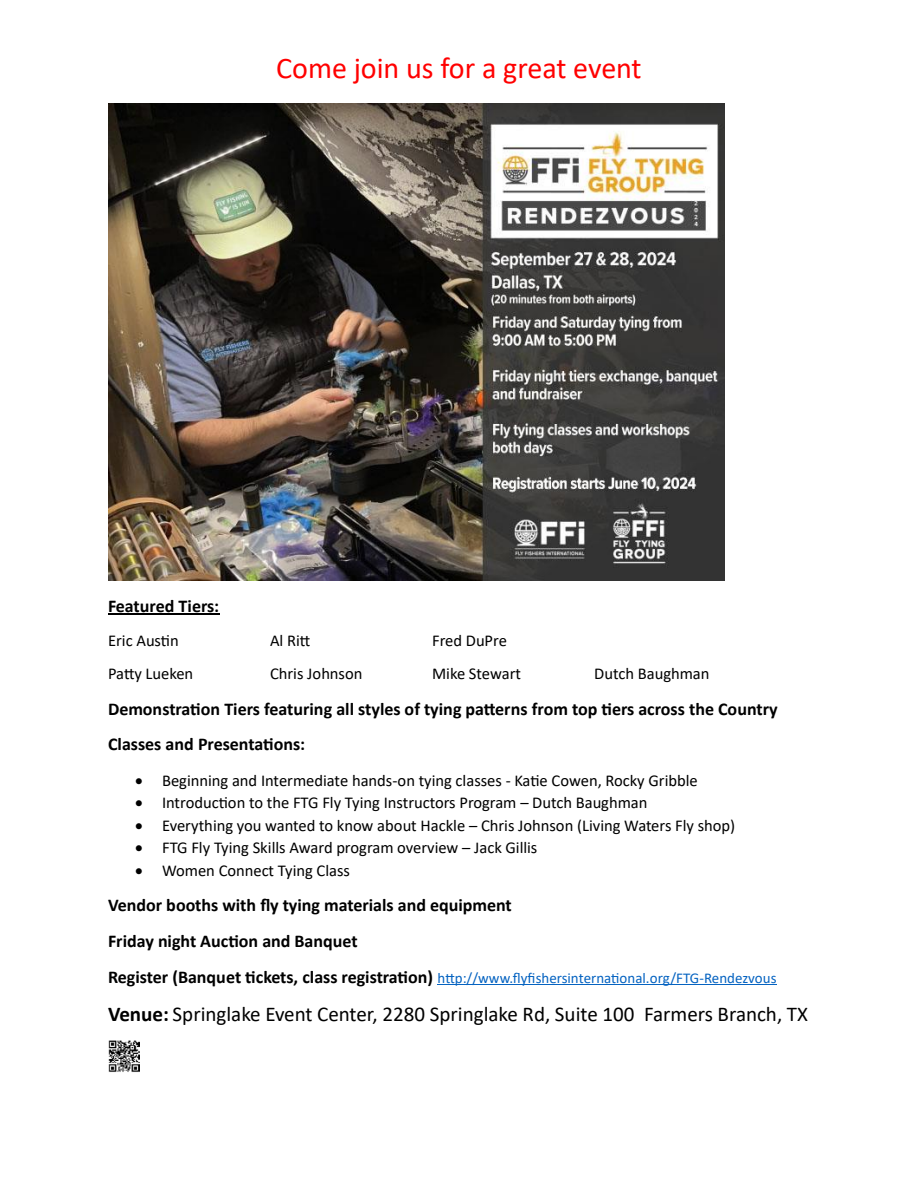
<style>
.page{position:relative;width:918px;height:1188px;background:#fff}
.page>*{position:absolute;margin:0;border:0;box-sizing:border-box;transform-origin:0 0}
.t1{font:30px "Calibri";color:#f00}
.t2{font:21px "Calibri";color:#000}
.t3{font:700 18px/35.7px "Calibri";color:#000}
.t4{font:16.5px "Calibri";color:#000}
.t5{font:15px "Calibri";color:#0563c1}
.s1{font-weight:700;font-size:18px;color:#000}
.s2{font-weight:700}
</style>
<div class="page">
<hr style="left:108px;top:614px;width:111px;height:1px;background:#000">
<hr style="left:438px;top:984px;width:339px;height:1px;background:#0563c1">
<img style="left:108px;top:104px;width:616px;height:476px">
<img style="left:108px;top:1041px;width:32px;height:31px">
<h1 class="t1" style="left:276px;top:47px;width:367px">Come join us for a great event</h1>
<p class="t3" style="left:108px;top:588px;width:113px">Featured Tiers:</p>
<p class="t4" style="left:108px;top:629px;width:72px">Eric Austin</p>
<p class="t4" style="left:270px;top:629px;width:42px">Al Ritt</p>
<p class="t4" style="left:432px;top:629px;width:77px">Fred DuPre</p>
<p class="t4" style="left:108px;top:663px;width:87px">Patty Lueken</p>
<p class="t4" style="left:270px;top:663px;width:94px">Chris Johnson</p>
<p class="t4" style="left:432px;top:663px;width:90px">Mike Stewart</p>
<p class="t4" style="left:594px;top:663px;width:117px">Dutch Baughman</p>
<p class="t3" style="left:108px;top:691px;width:671px">Demonstration Tiers featuring all styles of tying patterns from top tiers across the Country<br>Classes and Presentations:</p>
<p class="t4" style="left:135px;top:769px;width:564px">• Beginning and Intermediate hands-on tying classes - Katie Cowen, Rocky Gribble</p>
<p class="t4" style="left:135px;top:791px;width:514px">• Introduction to the FTG Fly Tying Instructors Program – Dutch Baughman</p>
<p class="t4" style="left:135px;top:814px;width:602px">• Everything you wanted to know about Hackle – Chris Johnson (Living Waters Fly shop)</p>
<p class="t4" style="left:135px;top:836px;width:404px">• FTG Fly Tying Skills Award program overview – Jack Gillis</p>
<p class="t4" style="left:135px;top:859px;width:216px">• Women Connect Tying Class</p>
<p class="t3" style="left:108px;top:887px;width:405px">Vendor booths with fly tying materials and equipment<br>Friday night Auction and Banquet</p>
<p class="t5" style="left:108px;top:967px;width:670px"><span class="s1">Register (Banquet tickets, class registration)</span> http://www.flyfishersinternational.org/FTG-Rendezvous</p>
<p class="t2" style="left:108px;top:1000px;width:702px"><span class="s2">Venue:</span> Springlake Event Center, 2280 Springlake Rd, Suite 100 Farmers Branch, TX</p>
</div>
